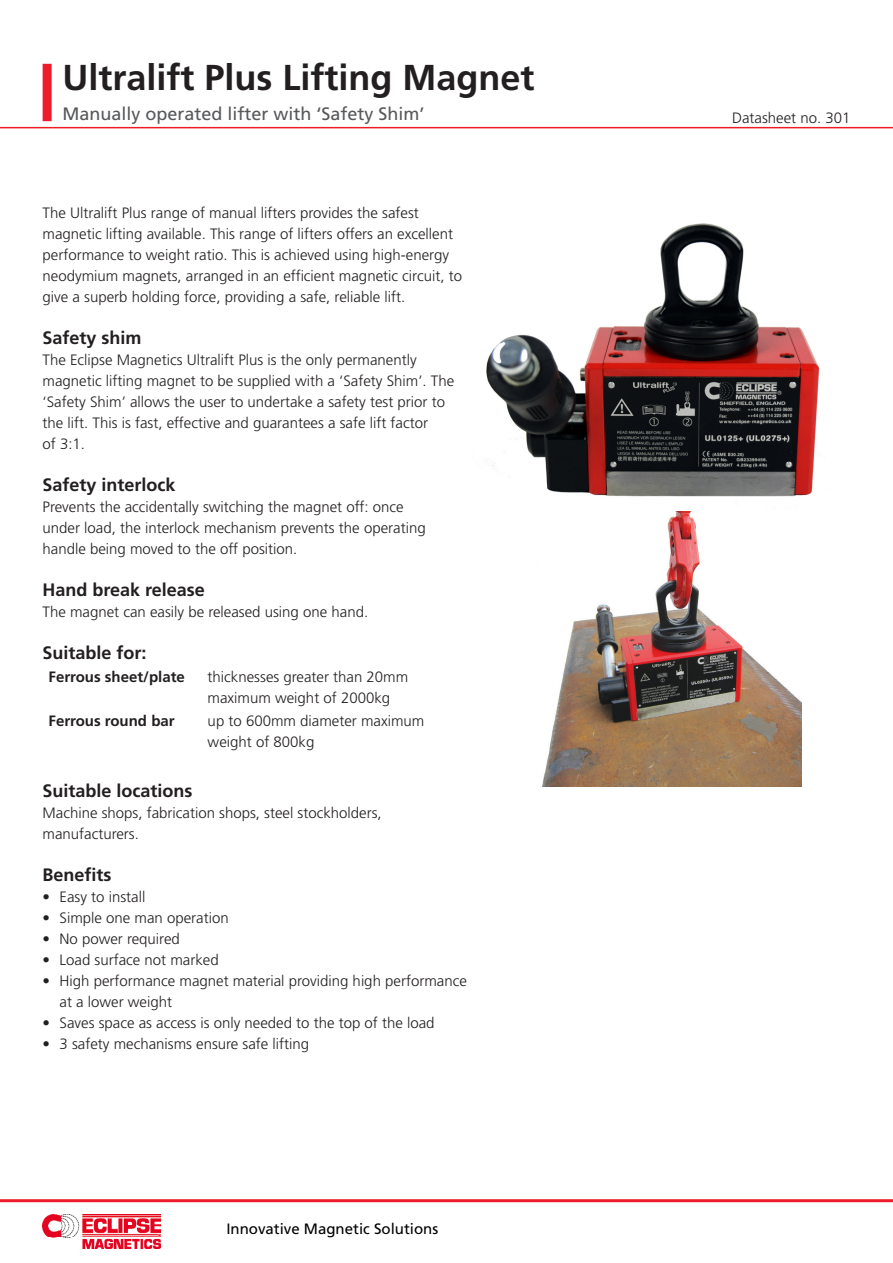
<style>
.page{position:relative;width:893px;height:1263px;background:#fff}
.page>*{position:absolute;margin:0;border:0;box-sizing:border-box;transform-origin:0 0}
.t1{font:700 36px "Frutiger";color:#231f20}
.t2{font:700 18px "Frutiger";color:#231f20}
.t3{font:18px "Frutiger";color:#57585a}
.t4{font:300 15px/21px "Frutiger";color:#231f20}
.t5{font:700 15px "Frutiger";color:#231f20}
.t6{font:15px "Frutiger";color:#000}
</style>
<div class="page">
<hr style="left:0;top:127px;width:893px;height:1px;background:#ee1d23">
<div style="left:43px;top:64px;width:9px;height:57px;background:#ee1b2c"></div>
<img style="left:486px;top:223px;width:334px;height:279px">
<img style="left:542px;top:511px;width:260px;height:276px">
<img style="left:43px;top:1214px;width:118px;height:34px">
<hr style="left:0;top:1199px;width:893px;height:3px;background:#ee1b2c">
<p class="t1" style="left:62px;top:56px;width:474px">Ultralift Plus Lifting Magnet</p>
<p class="t3" style="left:62px;top:103px;width:364px">Manually operated lifter with ‘Safety Shim’</p>
<p class="t4" style="left:732px;top:107px;width:120px">Datasheet no. 301</p>
<p class="t4" style="left:43px;top:202px;width:421px">The Ultralift Plus range of manual lifters provides the safest magnetic lifting available. This range of lifters offers an excellent performance to weight ratio. This is achieved using high-energy neodymium magnets, arranged in an efficient magnetic circuit, to give a superb holding force, providing a safe, reliable lift.</p>
<p class="t2" style="left:43px;top:327px;width:101px">Safety shim</p>
<p class="t4" style="left:43px;top:349px;width:376px">The Eclipse Magnetics Ultralift Plus is the only permanently</p>
<p class="t4" style="left:43px;top:370px;width:413px">magnetic lifting magnet to be supplied with a ‘Safety Shim’. The ‘Safety Shim’ allows the user to undertake a safety test prior to the lift. This is fast, effective and guarantees a safe lift factor<br>of 3:1.</p>
<p class="t2" style="left:43px;top:474px;width:135px">Safety interlock</p>
<p class="t4" style="left:43px;top:496px;width:363px">Prevents the accidentally switching the magnet off: once</p>
<p class="t4" style="left:43px;top:517px;width:385px">under load, the interlock mechanism prevents the operating handle being moved to the off position.</p>
<p class="t2" style="left:43px;top:579px;width:164px">Hand break release</p>
<p class="t4" style="left:43px;top:601px;width:327px">The magnet can easily be released using one hand.</p>
<p class="t2" style="left:43px;top:642px;width:106px">Suitable for:</p>
<p class="t5" style="left:49px;top:668px;width:138px">Ferrous sheet/plate</p>
<p class="t4" style="left:208px;top:666px;width:202px">thicknesses greater than 20mm maximum weight of 2000kg</p>
<p class="t5" style="left:49px;top:712px;width:128px">Ferrous round bar</p>
<p class="t4" style="left:208px;top:711px;width:218px">up to 600mm diameter maximum weight of 800kg</p>
<p class="t2" style="left:43px;top:780px;width:152px">Suitable locations</p>
<p class="t4" style="left:43px;top:802px;width:341px">Machine shops, fabrication shops, steel stockholders, manufacturers.</p>
<p class="t2" style="left:43px;top:864px;width:71px">Benefits</p>
<p class="t4" style="left:43px;top:886px;width:104px">• Easy to install</p>
<p class="t4" style="left:43px;top:907px;width:188px">• Simple one man operation</p>
<p class="t4" style="left:43px;top:928px;width:139px">• No power required</p>
<p class="t4" style="left:43px;top:949px;width:178px">• Load surface not marked</p>
<p class="t4" style="left:60px;top:970px;width:409px;text-indent:-17px">• High performance magnet material providing high performance at a lower weight</p>
<p class="t4" style="left:43px;top:1012px;width:394px">• Saves space as access is only needed to the top of the load</p>
<p class="t4" style="left:43px;top:1033px;width:268px">• 3 safety mechanisms ensure safe lifting</p>
<p class="t6" style="left:226px;top:1219px;width:213px">Innovative Magnetic Solutions</p>
</div>
